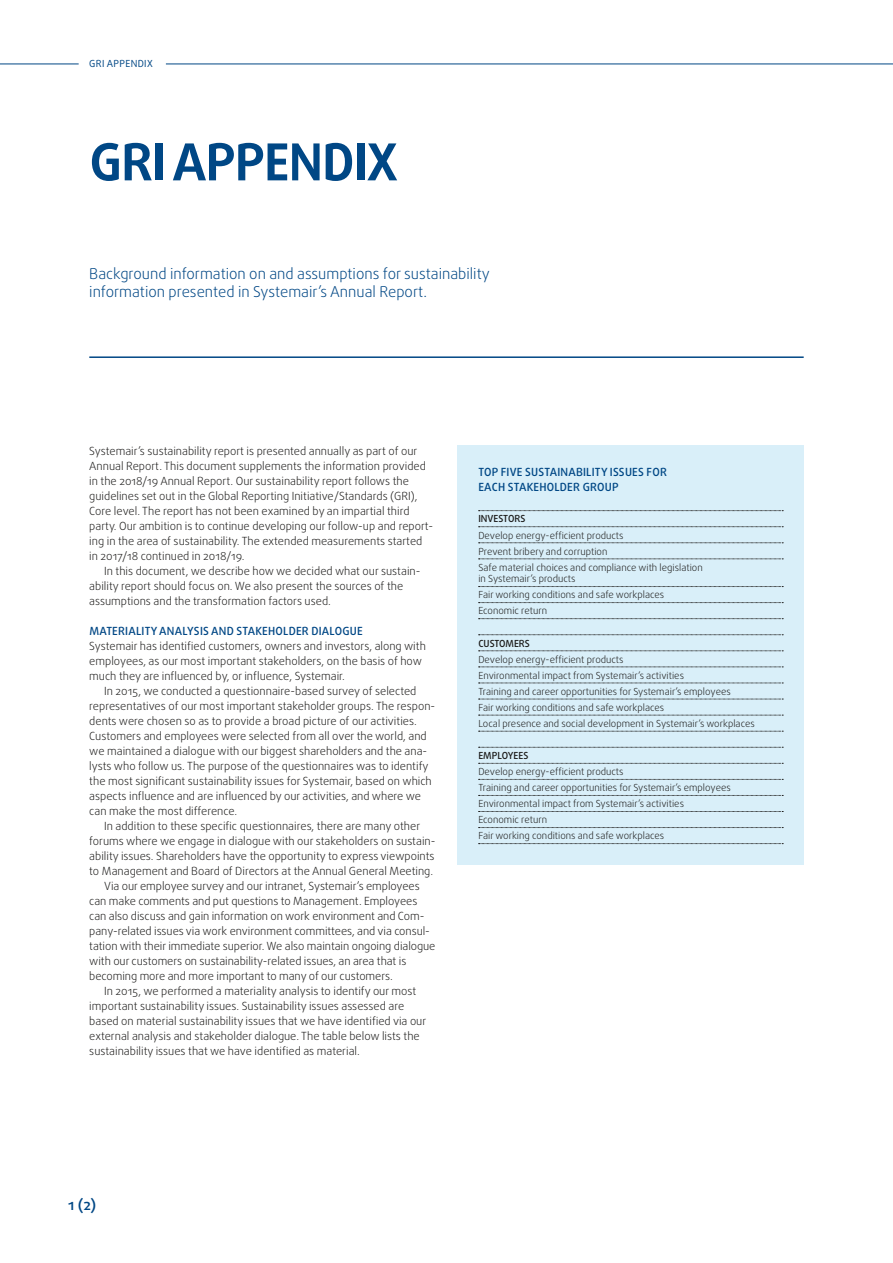
<style>
.page{position:relative;width:893px;height:1263px;background:#fff}
.page>*{position:absolute;margin:0;border:0;box-sizing:border-box;transform-origin:0 0}
.t1{font:700 51px "Daxline Pro";letter-spacing:-.015em;color:#004785}
.t2{font:300 15px/18px "Daxline Pro";color:#004785}
.t3{font:500 15px "Daxline Pro";color:#004785}
.t4{font:300 11.25px/15px "Daxline Pro";color:#1c1b1a}
.t5{font:500 11.25px/15px "Daxline Pro";letter-spacing:.02em;color:#004785}
.t6{font:300 9.75px/16px "Daxline Pro";color:#1c1b1a}
.t7{font:500 9.75px "Daxline Pro";color:#1c1b1a}
.t8{font:9.75px "Daxline Pro";letter-spacing:.035em;color:#004785}
</style>
<div class="page">
<hr style="left:89px;top:356px;width:715px;height:2px;background:#004785">
<div style="left:457px;top:445px;width:347px;height:420px;background:#d9eff9"></div>
<svg style="left:479px;top:510px;width:304px;height:1px"></svg>
<svg style="left:479px;top:526px;width:304px;height:1px"></svg>
<svg style="left:479px;top:542px;width:304px;height:1px"></svg>
<svg style="left:479px;top:559px;width:304px;height:1px"></svg>
<svg style="left:479px;top:586px;width:304px;height:1px"></svg>
<svg style="left:479px;top:602px;width:304px;height:1px"></svg>
<svg style="left:479px;top:618px;width:304px;height:1px"></svg>
<svg style="left:479px;top:634px;width:304px;height:1px"></svg>
<svg style="left:479px;top:650px;width:304px;height:1px"></svg>
<svg style="left:479px;top:667px;width:304px;height:1px"></svg>
<svg style="left:479px;top:683px;width:304px;height:1px"></svg>
<svg style="left:479px;top:699px;width:304px;height:1px"></svg>
<svg style="left:479px;top:715px;width:304px;height:1px"></svg>
<svg style="left:479px;top:731px;width:304px;height:1px"></svg>
<svg style="left:479px;top:747px;width:304px;height:1px"></svg>
<svg style="left:479px;top:763px;width:304px;height:1px"></svg>
<svg style="left:479px;top:779px;width:304px;height:1px"></svg>
<svg style="left:479px;top:795px;width:304px;height:1px"></svg>
<svg style="left:479px;top:811px;width:304px;height:1px"></svg>
<svg style="left:479px;top:827px;width:304px;height:1px"></svg>
<svg style="left:479px;top:843px;width:304px;height:1px"></svg>
<hr style="left:0;top:64px;width:79px;height:1px;background:#004785">
<hr style="left:166px;top:64px;width:727px;height:1px;background:#004785">
<p class="t8" style="left:89px;top:57px;width:65px">GRI APPENDIX</p>
<h1 class="t1" style="left:90px;top:128px;width:310px">GRI APPENDIX</h1>
<h2 class="t2" style="left:89px;top:264px;width:402px">Background information on and assumptions for sustainability information presented in Systemair’s Annual Report.</h2>
<p class="t4" style="left:89px;top:444px;width:345px">Systemair’s sustainability report is presented annually as part of our Annual Report. This document supplements the information provided in the 2018/19 Annual Report. Our sustainability report follows the guidelines set out in the Global Reporting Initiative/Standards (GRI), Core level. The report has not been examined by an impartial third party. Our ambition is to continue developing our follow-up and report&shy;ing in the area of sustainability. The extended measurements started in 2017/18 continued in 2018/19.</p>
<p class="t4" style="left:89px;top:564px;width:331px;text-indent:15px">In this document, we describe how we decided what our sustain&shy;ability report should focus on. We also present the sources of the assumptions and the transformation factors used.</p>
<p class="t5" style="left:89px;top:624px;width:275px">MATERIALITY ANALYSIS AND STAKEHOLDER DIALOGUE</p>
<p class="t4" style="left:89px;top:639px;width:338px">Systemair has identified customers, owners and investors, along with employees, as our most important stakeholders, on the basis of how much they are influenced by, or influence, Systemair.</p>
<p class="t4" style="left:89px;top:684px;width:347px;text-indent:15px">In 2015, we conducted a questionnaire-based survey of selected representatives of our most important stakeholder groups. The respon&shy;dents were chosen so as to provide a broad picture of our activities.<br>Customers and employees were selected from all over the world, and we maintained a dialogue with our biggest shareholders and the ana&shy;lysts who follow us. The purpose of the questionnaires was to identify the most significant sustainability issues for Systemair, based on which aspects influence and are influenced by our activities, and where we can make the most difference.</p>
<p class="t4" style="left:104px;top:819px;width:318px">In addition to these specific questionnaires, there are many other</p>
<p class="t4" style="left:89px;top:834px;width:348px">forums where we engage in dialogue with our stakeholders on sustain-</p>
<p class="t4" style="left:89px;top:849px;width:347px">ability issues. Shareholders have the opportunity to express viewpoints</p>
<p class="t4" style="left:89px;top:864px;width:345px">to Management and Board of Directors at the Annual General Meeting.</p>
<p class="t4" style="left:104px;top:879px;width:317px">Via our employee survey and our intranet, Systemair’s employees</p>
<p class="t4" style="left:89px;top:894px;width:330px">can make comments and put questions to Management. Employees</p>
<p class="t4" style="left:89px;top:909px;width:337px">can also discuss and gain information on work environment and Com-</p>
<p class="t4" style="left:89px;top:924px;width:342px">pany-related issues via work environment committees, and via consul-</p>
<p class="t4" style="left:89px;top:939px;width:348px">tation with their immediate superior. We also maintain ongoing dialogue</p>
<p class="t4" style="left:89px;top:954px;width:319px">with our customers on sustainability-related issues, an area that is</p>
<p class="t4" style="left:89px;top:969px;width:305px">becoming more and more important to many of our customers.</p>
<p class="t4" style="left:104px;top:984px;width:314px">In 2015, we performed a materiality analysis to identify our most</p>
<p class="t4" style="left:89px;top:999px;width:316px">important sustainability issues. Sustainability issues assessed are</p>
<p class="t4" style="left:89px;top:1014px;width:338px">based on material sustainability issues that we have identified via our</p>
<p class="t4" style="left:89px;top:1029px;width:332px">external analysis and stakeholder dialogue. The table below lists the</p>
<p class="t4" style="left:89px;top:1044px;width:272px">sustainability issues that we have identified as material.</p>
<p class="t5" style="left:478px;top:464px;width:190px">TOP FIVE SUSTAINABILITY ISSUES FOR<br>EACH STAKEHOLDER GROUP</p>
<p class="t7" style="left:478px;top:512px;width:49px">INVESTORS</p>
<p class="t6" style="left:478px;top:527px;width:226px">Develop energy-efficient products<br>Prevent bribery and corruption<br>Safe material choices and compliance with legislation</p>
<p class="t6" style="left:478px;top:571px;width:187px">in Systemair’s products<br>Fair working conditions and safe workplaces<br>Economic return</p>
<p class="t7" style="left:478px;top:637px;width:53px">CUSTOMERS</p>
<p class="t6" style="left:478px;top:651px;width:278px">Develop energy-efficient products<br>Environmental impact from Systemair’s activities<br>Training and career opportunities for Systemair’s employees<br>Fair working conditions and safe workplaces<br>Local presence and social development in Systemair’s workplaces</p>
<p class="t7" style="left:478px;top:749px;width:52px">EMPLOYEES</p>
<p class="t6" style="left:478px;top:764px;width:254px">Develop energy-efficient products<br>Training and career opportunities for Systemair’s employees Environmental impact from Systemair’s activities<br>Economic return<br>Fair working conditions and safe workplaces</p>
<h2 class="t3" style="left:68px;top:1195px;width:30px">1 (2)</h2>
</div>
